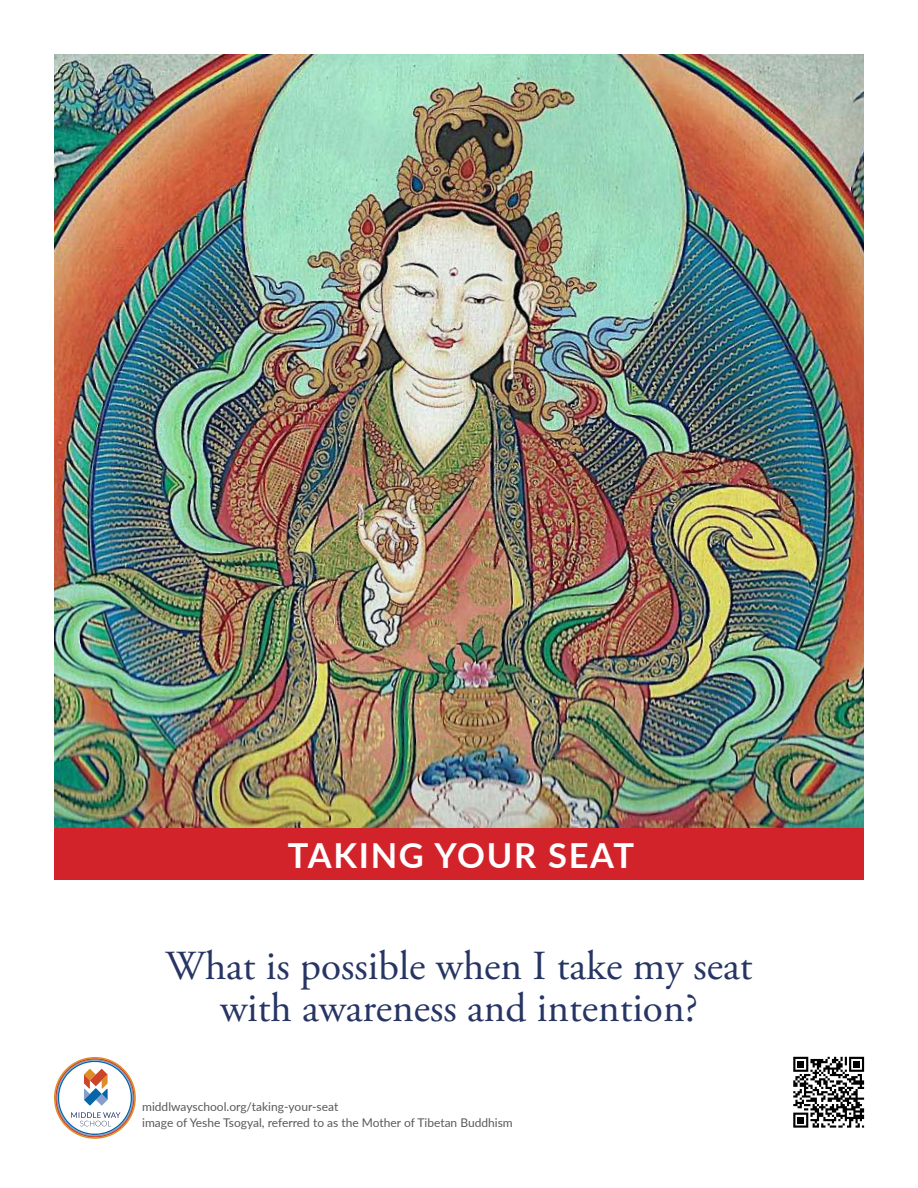
<style>
.page{position:relative;width:918px;height:1188px;background:#fff}
.page>*{position:absolute;margin:0;border:0;box-sizing:border-box;transform-origin:0 0}
.t1{font:41.25px/42px "Adobe Garamond Pro";color:#263563;text-align:center}
.t2{font:700 34.5px "Lato";letter-spacing:.05em;color:#fff}
.t3{font:12px/16.5px "Lato";color:#58595b}
</style>
<div class="page">
<img style="left:54px;top:54px;width:810px;height:775px">
<div style="left:54px;top:829px;width:810px;height:51px;background:#d2232a"></div>
<svg style="left:54px;top:1057px;width:82px;height:82px"></svg>
<svg style="left:793px;top:1057px;width:71px;height:71px"></svg>
<h2 class="t2" style="left:288px;top:830px;width:348px">TAKING YOUR SEAT</h2>
<h1 class="t1" style="left:165px;top:946px;width:589px">What is possible when I take my seat with awareness and intention?</h1>
<p class="t3" style="left:142px;top:1098px;width:372px">middlwayschool.org/taking-your-seat<br>image of Yeshe Tsogyal, referred to as the Mother of Tibetan Buddhism</p>
</div>
